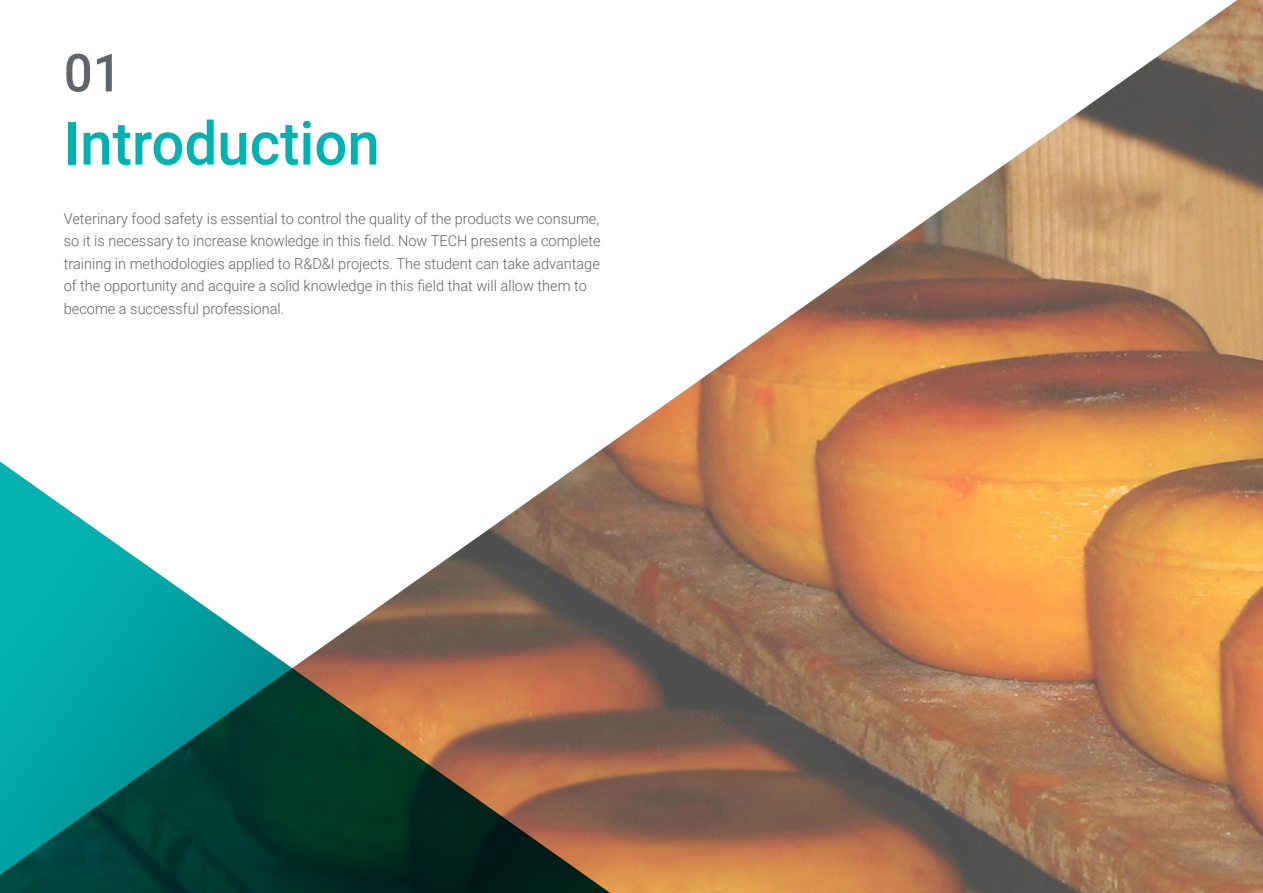
<style>
.page{position:relative;width:1263px;height:893px;background:#fff}
.page>*{position:absolute;margin:0;border:0;box-sizing:border-box;transform-origin:0 0}
.t1{font:500 60px "Roboto";color:#00b2af}
.t2{font:500 52.5px "Roboto";color:#61646a}
.t3{font:300 15px/22.5px "Roboto";color:#61646a}
</style>
<div class="page">
<img style="left:606px;top:0;width:657px;height:893px">
<svg style="left:0;top:446px;width:640px;height:447px"></svg>
<h2 class="t2" style="left:64px;top:36px;width:59px">01</h2>
<h1 class="t1" style="left:64px;top:101px;width:317px">Introduction</h1>
<p class="t3" style="left:64px;top:207px;width:538px">Veterinary food safety is essential to control the quality of the products we consume, so it is necessary to increase knowledge in this field. Now TECH presents a complete training in methodologies applied to R&amp;D&amp;I projects. The student can take advantage of the opportunity and acquire a solid knowledge in this field that will allow them to become a successful professional.</p>
</div>
